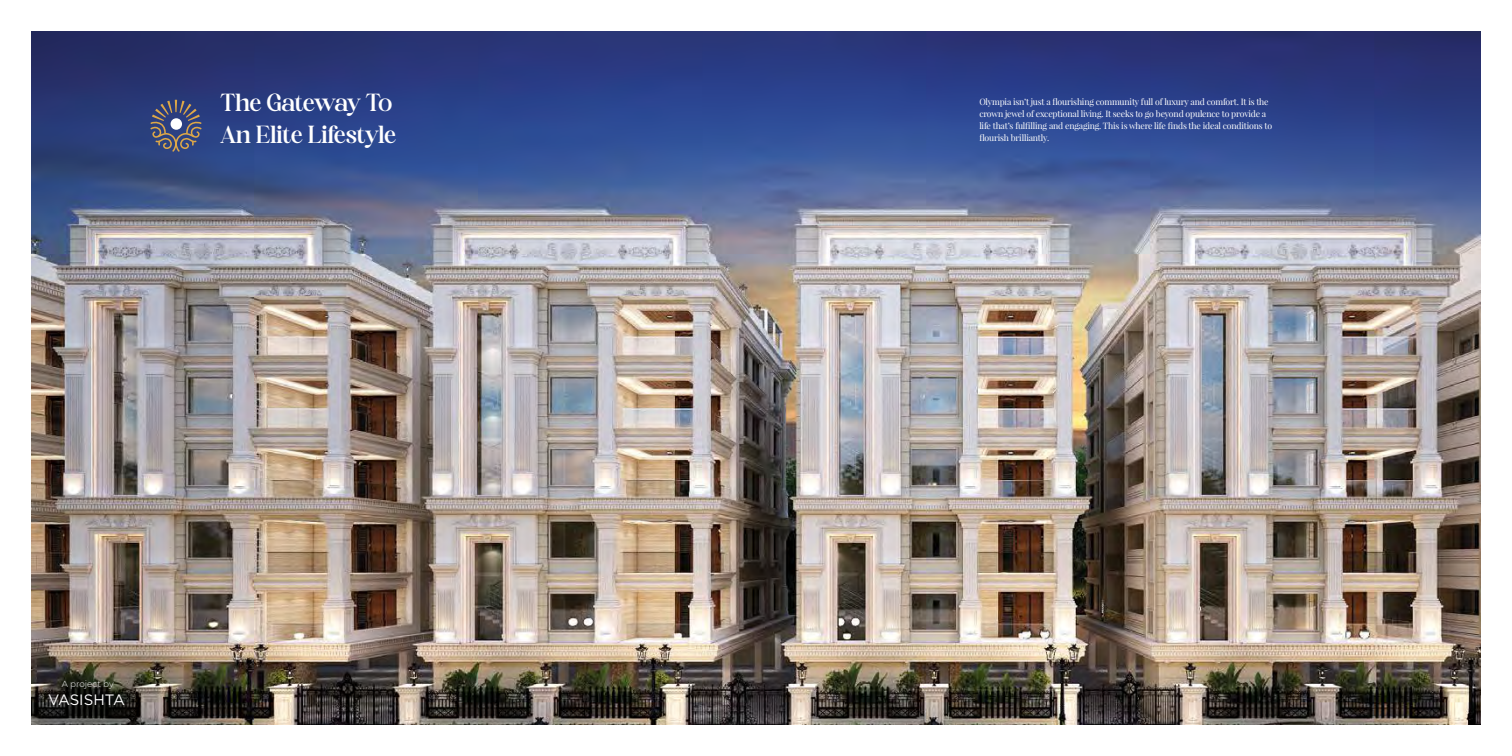
<style>
.page{position:relative;width:1512px;height:756px;background:#fff}
.page>*{position:absolute;margin:0;border:0;box-sizing:border-box;transform-origin:0 0}
.t1{font:23.62px/31.9px "Adoha";letter-spacing:-.03em;color:#fff}
.t2{font:15.05px "Gotham";color:#fff}
.t3{font:8.75px/12.2px "Playfair Display";letter-spacing:-.02em;color:#fff}
.t4{font:300 8.75px "Montserrat";color:#fff}
</style>
<div class="page">
<img style="left:32px;top:32px;width:1448px;height:692px">
<svg style="left:150px;top:100px;width:52px;height:52px"></svg>
<div style="left:171px;top:118px;width:11px;height:12px;background:#fff;border-radius:50%"></div>
<h1 class="t1" style="left:220px;top:85px;width:178px">The Gateway To<br>An Elite Lifestyle</h1>
<p class="t4" style="left:62px;top:678px;width:53px">A project by</p>
<h2 class="t2" style="left:48px;top:690px;width:78px">VASISHTA</h2>
<p class="t3" style="left:979px;top:95px;width:294px">Olympia isn’t just a flourishing community full of luxury and comfort. It is the crown jewel of exceptional living. It seeks to go beyond opulence to provide a life that’s fulfilling and engaging. This is where life finds the ideal conditions to flourish brilliantly.</p>
</div>
